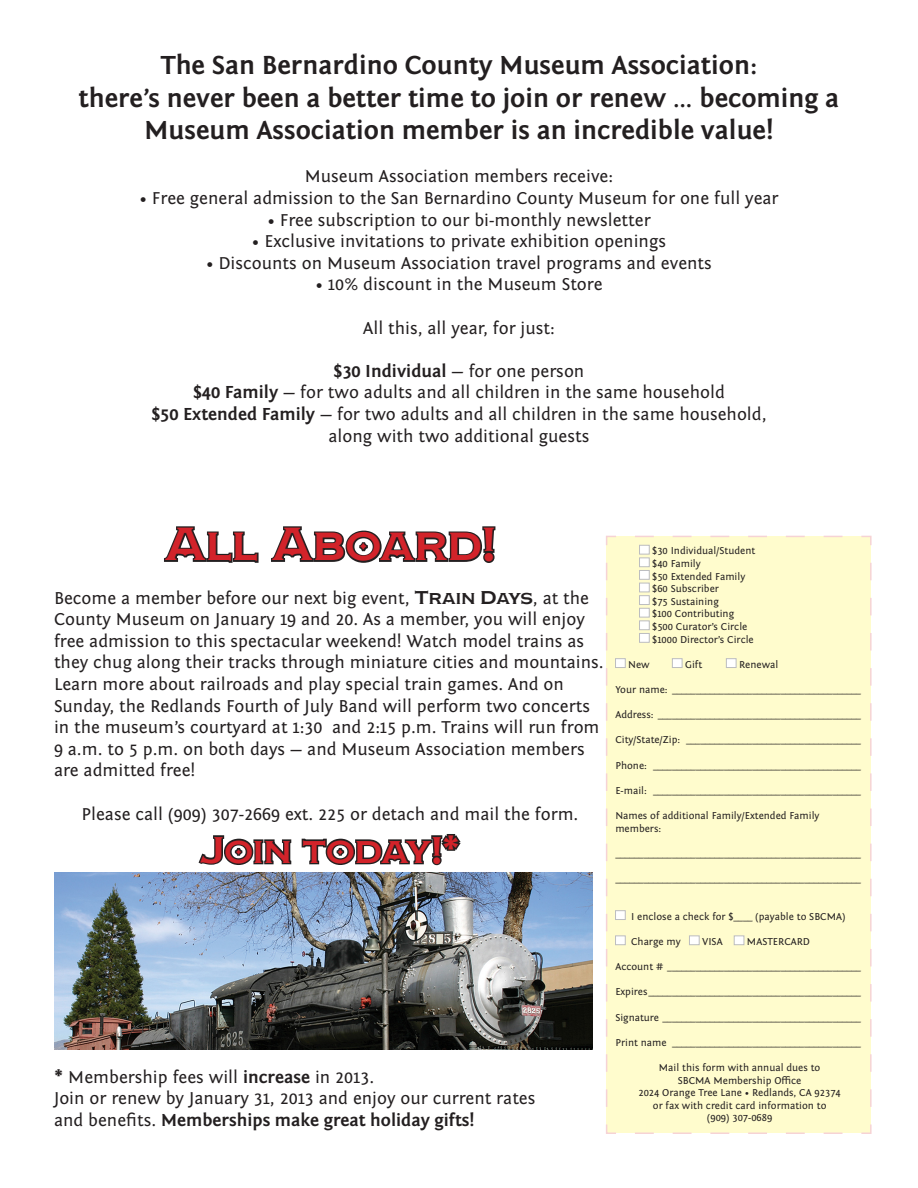
<style>
.page{position:relative;width:918px;height:1188px;background:#fff}
.page>*{position:absolute;margin:0;border:0;box-sizing:border-box;transform-origin:0 0}
.t1{font:45px "Copper Penny CA Ssm UC Normal";letter-spacing:-.005em;color:#d2232a}
.t2{font:36px "Copper Penny CA Ssm UC Normal";letter-spacing:-.015em;color:#d2232a}
.t3{font:700 27px/32.4px "Fontin Sans";color:#231f20;text-align:center}
.t4{font:18px/21.6px "Fontin Sans";color:#231f20;text-align:center}
.t5{font:700 18px "Fontin Sans";color:#231f20}
.infobox{font:10.5px/12.6px "Fontin Sans";color:#231f20}
.s1{font-weight:400}
.s2{font-weight:700}
.s3{font-family:"Copper Penny CA Ssm UC Normal"}
</style>
<div class="page">
<svg style="left:164px;top:526px;width:95px;height:37px"></svg>
<svg style="left:271px;top:526px;width:225px;height:37px"></svg>
<svg style="left:198px;top:835px;width:94px;height:30px"></svg>
<svg style="left:300px;top:834px;width:163px;height:39px"></svg>
<div style="left:606px;top:535px;width:266px;height:599px;background:#fffccd"></div>
<div style="left:639px;top:545px;width:10px;height:9px;background:#fff;border:1px solid #bcbdc0"></div>
<div style="left:639px;top:558px;width:10px;height:9px;background:#fff;border:1px solid #bcbdc0"></div>
<div style="left:639px;top:570px;width:10px;height:10px;background:#fff;border:1px solid #bcbdc0"></div>
<div style="left:639px;top:583px;width:10px;height:9px;background:#fff;border:1px solid #bcbdc0"></div>
<div style="left:639px;top:595px;width:10px;height:10px;background:#fff;border:1px solid #bcbdc0"></div>
<div style="left:639px;top:608px;width:10px;height:9px;background:#fff;border:1px solid #bcbdc0"></div>
<div style="left:639px;top:621px;width:10px;height:9px;background:#fff;border:1px solid #bcbdc0"></div>
<div style="left:639px;top:633px;width:10px;height:10px;background:#fff;border:1px solid #bcbdc0"></div>
<div style="left:615px;top:658px;width:10px;height:10px;background:#fff;border:1px solid #bcbdc0"></div>
<div style="left:672px;top:658px;width:10px;height:10px;background:#fff;border:1px solid #bcbdc0"></div>
<div style="left:726px;top:658px;width:10px;height:10px;background:#fff;border:1px solid #bcbdc0"></div>
<div style="left:615px;top:910px;width:10px;height:10px;background:#fff;border:1px solid #bcbdc0"></div>
<div style="left:615px;top:936px;width:10px;height:9px;background:#fff;border:1px solid #bcbdc0"></div>
<div style="left:689px;top:936px;width:10px;height:9px;background:#fff;border:1px solid #bcbdc0"></div>
<div style="left:734px;top:936px;width:10px;height:9px;background:#fff;border:1px solid #bcbdc0"></div>
<img style="left:54px;top:873px;width:539px;height:176px">
<p class="t3" style="left:161px;top:50px;width:598px">The San Bernardino County Museum Association:</p>
<p class="t3" style="left:79px;top:82px;width:762px">there’s never been a better time to join or renew … becoming a<br>Museum Association member is an incredible value!</p>
<p class="t4" style="left:305px;top:166px;width:310px">Museum Association members receive:</p>
<p class="t4" style="left:139px;top:188px;width:641px">• Free general admission to the San Bernardino County Museum for one full year</p>
<p class="t4" style="left:267px;top:209px;width:385px">• Free subscription to our bi-monthly newsletter</p>
<p class="t4" style="left:252px;top:231px;width:416px">• Exclusive invitations to private exhibition openings</p>
<p class="t4" style="left:206px;top:252px;width:507px">• Discounts on Museum Association travel programs and events</p>
<p class="t4" style="left:315px;top:274px;width:289px">• 10% discount in the Museum Store</p>
<p class="t4" style="left:363px;top:317px;width:193px">All this, all year, for just:</p>
<p class="t5" style="left:334px;top:361px;width:252px">$30 Individual <span class="s1">— for one person</span></p>
<p class="t4" style="left:193px;top:382px;width:533px"><span class="s2">$40 Family</span> — for two adults and all children in the same household</p>
<p class="t4" style="left:151px;top:404px;width:617px"><span class="s2">$50 Extended Family</span> — for two adults and all children in the same household, along with two additional guests</p>
<p class="t1" style="left:165px;top:515px;width:332px">All Aboard!</p>
<p class="t4" style="left:54px;top:587px;width:551px;text-align:left">Become a member before our next big event, <span class="s3">Train Days</span>, at the County Museum on January 19 and 20. As a member, you will enjoy free admission to this spectacular weekend! Watch model trains as they chug along their tracks through miniature cities and mountains.<br>Learn more about railroads and play special train games. And on Sunday, the Redlands Fourth of July Band will perform two concerts in the museum’s courtyard at 1:30 and 2:15 p.m. Trains will run from 9 a.m. to 5 p.m. on both days — and Museum Association members are admitted free!</p>
<p class="t4" style="left:81px;top:803px;width:499px">Please call (909) 307-2669 ext. 225 or detach and mail the form.</p>
<p class="t2" style="left:200px;top:827px;width:262px">Join today!*</p>
<p class="t4" style="left:54px;top:1066px;width:322px"><span class="s3">*</span> Membership fees will <span class="s2">increase</span> in 2013.</p>
<p class="t4" style="left:54px;top:1088px;width:483px">Join or renew by January 31, 2013 and enjoy our current rates</p>
<p class="t5" style="left:54px;top:1110px;width:422px"><span class="s1">and benefits.</span> Memberships make great holiday gifts!</p>
<p class="infobox" style="left:652px;top:545px;width:105px">$30 Individual/Student</p>
<p class="infobox" style="left:652px;top:557px;width:50px">$40 Family</p>
<p class="infobox" style="left:652px;top:570px;width:95px">$50 Extended Family</p>
<p class="infobox" style="left:652px;top:583px;width:68px">$60 Subscriber</p>
<p class="infobox" style="left:652px;top:595px;width:68px">$75 Sustaining</p>
<p class="infobox" style="left:652px;top:608px;width:83px">$100 Contributing</p>
<p class="infobox" style="left:652px;top:620px;width:97px">$500 Curator’s Circle</p>
<p class="infobox" style="left:652px;top:633px;width:103px">$1000 Director’s Circle</p>
<p class="infobox" style="left:628px;top:658px;width:23px">New</p>
<p class="infobox" style="left:685px;top:658px;width:19px">Gift</p>
<p class="infobox" style="left:739px;top:658px;width:41px">Renewal</p>
<p class="infobox" style="left:615px;top:683px;width:247px">Your name: ________________________________________</p>
<p class="infobox" style="left:615px;top:709px;width:247px">Address: ___________________________________________</p>
<p class="infobox" style="left:615px;top:734px;width:247px">City/State/Zip: _____________________________________</p>
<p class="infobox" style="left:615px;top:759px;width:247px">Phone: ____________________________________________</p>
<p class="infobox" style="left:615px;top:784px;width:247px">E-mail: ____________________________________________</p>
<p class="infobox" style="left:615px;top:809px;width:206px">Names of additional Family/Extended Family members:</p>
<p class="infobox" style="left:615px;top:847px;width:247px">____________________________________________________</p>
<p class="infobox" style="left:615px;top:872px;width:247px">____________________________________________________</p>
<p class="infobox" style="left:631px;top:910px;width:216px">I enclose a check for $____ (payable to SBCMA)</p>
<p class="infobox" style="left:631px;top:935px;width:51px">Charge my</p>
<p class="infobox" style="left:702px;top:935px;width:22px">VISA</p>
<p class="infobox" style="left:747px;top:935px;width:65px">MASTERCARD</p>
<p class="infobox" style="left:615px;top:961px;width:247px">Account # _________________________________________</p>
<p class="infobox" style="left:615px;top:986px;width:247px">Expires_____________________________________________</p>
<p class="infobox" style="left:615px;top:1011px;width:247px">Signature __________________________________________</p>
<p class="infobox" style="left:615px;top:1036px;width:247px">Print name ________________________________________</p>
<p class="infobox" style="left:659px;top:1061px;width:163px">Mail this form with annual dues to</p>
<p class="infobox" style="left:678px;top:1074px;width:125px">SBCMA Membership Office</p>
<p class="infobox" style="left:638px;top:1087px;width:204px">2024 Orange Tree Lane • Redlands, CA 92374</p>
<p class="infobox" style="left:653px;top:1099px;width:175px">or fax with credit card information to</p>
<p class="infobox" style="left:707px;top:1112px;width:67px">(909) 307-0689</p>
</div>
